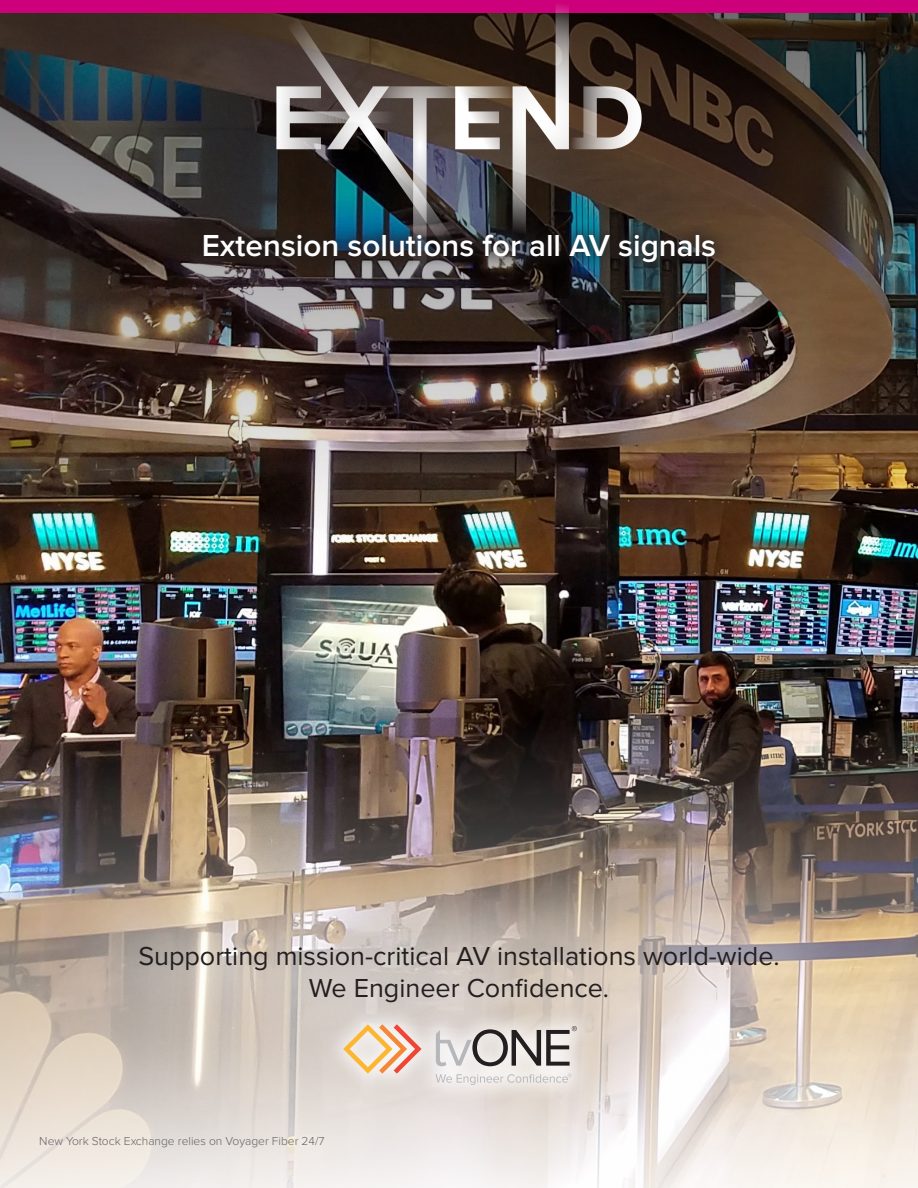
<style>
.page{position:relative;width:918px;height:1188px;background:#fff}
.page>*{position:absolute;margin:0;border:0;box-sizing:border-box;transform-origin:0 0}
.t1{font:600 31.5px "Proxima Nova";color:#fff}
.t2{font:27px "Proxima Nova";color:#231f20}
.table_contents{font:300 12px "Proxima Nova";color:#636366}
</style>
<div class="page">
<img style="left:0;top:13px;width:918px;height:1175px">
<div style="left:45px;top:850px;width:827px;height:246px;background:#fff;opacity:.33"></div>
<div style="left:323px;top:1004px;width:274px;height:102px;background:#fff;opacity:.8"></div>
<svg style="left:343px;top:1024px;width:79px;height:50px;background:#efcdb1"></svg>
<svg style="left:435px;top:1073px;width:137px;height:12px;background:#e6e3e1"></svg>
<svg style="left:436px;top:1026px;width:141px;height:40px;background:#bbb6b4"></svg>
<div style="left:0;top:0;width:918px;height:13px;background:#cb007a"></div>
<img style="left:254px;top:4px;width:410px;height:307px">
<div style="left:191px;top:221px;width:537px;height:54px;background:#231f20;opacity:.56"></div>
<p class="t1" style="left:202px;top:227px;width:516px">Extension solutions for all AV signals</p>
<p class="t2" style="left:138px;top:940px;width:643px">Supporting mission-critical AV installations world-wide.</p>
<p class="t2" style="left:309px;top:972px;width:302px">We Engineer Confidence.</p>
<p class="table_contents" style="left:39px;top:1134px;width:287px">New York Stock Exchange relies on Voyager Fiber 24/7</p>
</div>
